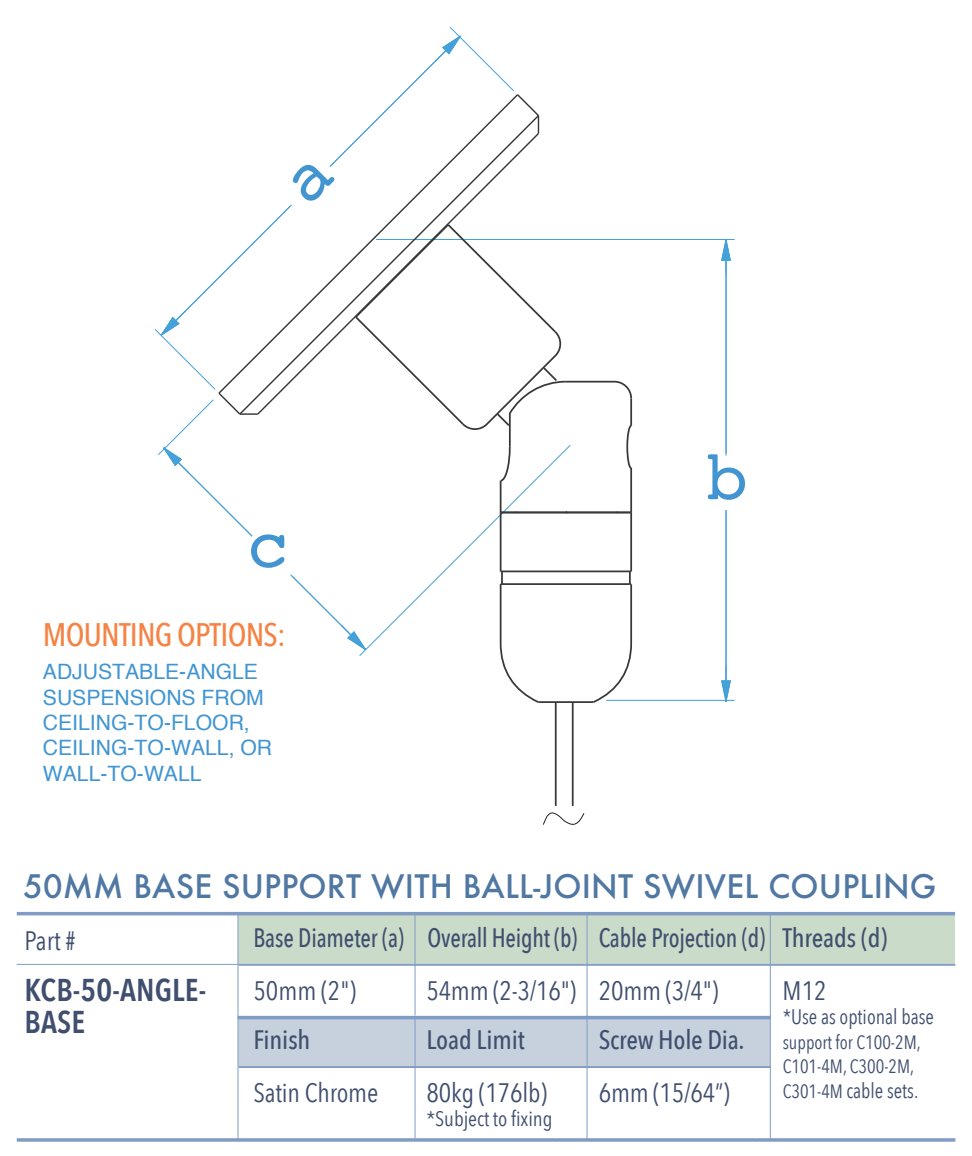
<style>
.page{position:relative;width:972px;height:1156px;background:#fff}
.page>*{position:absolute;margin:0;border:0;box-sizing:border-box;transform-origin:0 0}
.t1{font:70.17px "Courier";color:#4295d1}
.t2{font:500 32.55px "Avenir Next Condensed";letter-spacing:-.025em;color:#f58345}
.t3{font:500 31.5px "Futura";letter-spacing:.005em;color:#5078a2}
.t4{font:600 31.5px/31.5px "Avenir Next Condensed";letter-spacing:.005em;color:#404f6e}
.t5{font:26.6px "Avenir Next Condensed";letter-spacing:-.005em;color:#404f6e}
.t6{font:500 26.6px "Avenir Next Condensed";letter-spacing:-.005em;color:#404f6e;scale:.9 1}
.t7{font:500 26.6px "Avenir Next Condensed";letter-spacing:-.005em;color:#404f6e}
.t8{font:21.18px/25.4px "Helvetica";color:#4295d1}
.t9{font:21px "Avenir Next Condensed";color:#404f6e;scale:.95 1}
.t10{font:21px "Avenir Next Condensed";color:#404f6e}
.t11{font:19.25px/24.5px "Avenir Next Condensed";color:#404f6e;scale:.95 1}
.s1{font-size:19.25px}
</style>
<div class="page">
<div style="left:238px;top:1016px;width:532px;height:50px;background:#c7d1dd"></div>
<div style="left:238px;top:914px;width:716px;height:49px;background:#cbdbc9"></div>
<hr style="left:17px;top:912px;width:937px;height:3px;background:#819cc4">
<hr style="left:17px;top:964px;width:937px;height:1px;background:#819cc4">
<hr style="left:238px;top:964px;width:717px;height:1px;background:#819cc4">
<hr style="left:237px;top:913px;width:1px;height:103px;background:#819cc4">
<hr style="left:414px;top:913px;width:1px;height:102px;background:#819cc4">
<hr style="left:586px;top:913px;width:1px;height:103px;background:#819cc4">
<hr style="left:769px;top:913px;width:1px;height:103px;background:#819cc4">
<hr style="left:238px;top:1016px;width:532px;height:3px;background:#819cc4">
<hr style="left:238px;top:1066px;width:532px;height:2px;background:#819cc4">
<hr style="left:237px;top:1016px;width:1px;height:123px;background:#819cc4">
<hr style="left:414px;top:1016px;width:1px;height:122px;background:#819cc4">
<hr style="left:586px;top:1015px;width:1px;height:124px;background:#819cc4">
<hr style="left:769px;top:1015px;width:1px;height:124px;background:#819cc4">
<hr style="left:17px;top:1138px;width:938px;height:3px;background:#819cc4">
<svg style="left:721px;top:510px;width:9px;height:192px"></svg>
<hr style="left:725px;top:510px;width:1px;height:191px;background:#45a1d9">
<svg style="left:721px;top:240px;width:9px;height:216px"></svg>
<hr style="left:725px;top:240px;width:1px;height:213px;background:#45a1d9">
<hr style="left:376px;top:239px;width:358px;height:1px;background:#45a1d9">
<hr style="left:606px;top:700px;width:128px;height:1px;background:#45a1d9">
<hr style="left:571px;top:703px;width:2px;height:103px;background:#363739">
<hr style="left:554px;top:702px;width:2px;height:104px;background:#363739">
<svg style="left:543px;top:812px;width:41px;height:13px"></svg>
<svg style="left:155px;top:27px;width:477px;height:677px"></svg>
<h1 class="t1" style="left:248px;top:490px;width:44px">c</h1>
<h2 class="t2" style="left:43px;top:614px;width:244px">MOUNTING OPTIONS:</h2>
<p class="t8" style="left:43px;top:660px;width:231px">ADJUSTABLE-ANGLE<br>SUSPENSIONS FROM<br>CEILING-TO-FLOOR,<br>CEILING-TO-WALL, OR<br>WALL-TO-WALL</p>
<h1 class="t1" style="left:705px;top:423px;width:44px">b</h1>
<h3 class="t3" style="left:23px;top:865px;width:914px">50MM BASE SUPPORT WITH BALL-JOINT SWIVEL COUPLING</h3>
<p class="t6" style="left:253px;top:921px;width:169px">Base Diameter (a)</p>
<p class="t5" style="left:253px;top:967px;width:104px">50mm (2")</p>
<p class="t6" style="left:427px;top:921px;width:168px">Overall Height (b)</p>
<p class="t6" style="left:598px;top:921px;width:186px">Cable Projection (d)</p>
<p class="t7" style="left:782px;top:921px;width:106px">Threads (d)</p>
<p class="t5" style="left:782px;top:967px;width:46px">M12</p>
<p class="t9" style="left:782px;top:999px;width:161px">*Use as optional base</p>
<p class="t11" style="left:782px;top:1028px;width:147px">support for C100-2M,<br>C101-4M, C300-2M,</p>
<p class="t9" style="left:782px;top:1072px;width:144px"><span class="s1">C301-4M</span> cable sets.</p>
<p class="t5" style="left:25px;top:917px;width:52px">Part #</p>
<h3 class="t4" style="left:25px;top:973px;width:183px">KCB-50-ANGLE-<br>BASE</h3>
<p class="t5" style="left:426px;top:967px;width:151px">54mm (2-3/16")</p>
<p class="t5" style="left:598px;top:967px;width:121px">20mm (3/4")</p>
<p class="t7" style="left:253px;top:1024px;width:59px">Finish</p>
<p class="t5" style="left:253px;top:1070px;width:126px">Satin Chrome</p>
<p class="t7" style="left:426px;top:1024px;width:100px">Load Limit</p>
<p class="t5" style="left:426px;top:1070px;width:122px">80kg (176lb)</p>
<p class="t10" style="left:426px;top:1101px;width:127px">*Subject to fixing</p>
<p class="t7" style="left:598px;top:1024px;width:147px">Screw Hole Dia.</p>
<p class="t5" style="left:598px;top:1070px;width:132px">6mm (15/64”)</p>
</div>
